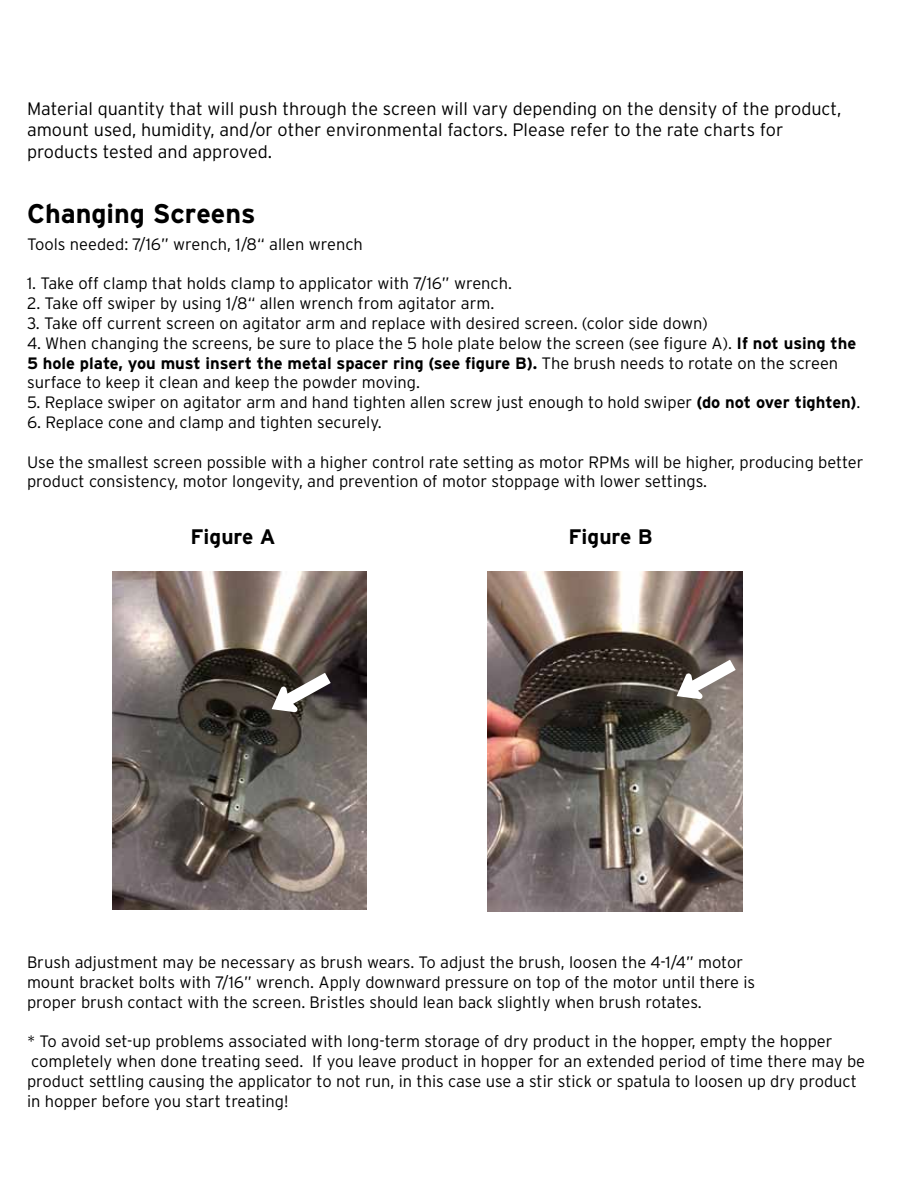
<style>
.page{position:relative;width:918px;height:1188px;background:#fff}
.page>*{position:absolute;margin:0;border:0;box-sizing:border-box;transform-origin:0 0}
.t1{font:700 27px "Interstate";color:#000}
.t2{font:700 21px "Interstate";color:#000}
.t3{font:300 18px/21.6px "Interstate";color:#000}
.t4{font:300 16.5px/19.8px "Interstate";color:#000}
.s1{font-weight:700}
</style>
<div class="page">
<img style="left:113px;top:571px;width:253px;height:338px">
<img style="left:488px;top:571px;width:255px;height:340px">
<svg style="left:265px;top:665px;width:70px;height:57px;background:#3e3731"></svg>
<svg style="left:670px;top:652px;width:70px;height:57px;background:#665c55"></svg>
<p class="t3" style="left:27px;top:97px;width:816px">Material quantity that will push through the screen will vary depending on the density of the product, amount used, humidity, and/or other environmental factors. Please refer to the rate charts for products tested and approved.</p>
<h1 class="t1" style="left:27px;top:198px;width:230px">Changing Screens</h1>
<p class="t4" style="left:27px;top:234px;width:338px">Tools needed: 7/16” wrench, 1/8“ allen wrench</p>
<p class="t4" style="left:27px;top:274px;width:487px">1. Take off clamp that holds clamp to applicator with 7/16” wrench.</p>
<p class="t4" style="left:27px;top:293px;width:469px">2. Take off swiper by using 1/8“ allen wrench from agitator arm.</p>
<p class="t4" style="left:27px;top:313px;width:682px">3. Take off current screen on agitator arm and replace with desired screen. (color side down)</p>
<p class="t4" style="left:27px;top:333px;width:831px">4. When changing the screens, be sure to place the 5 hole plate below the screen (see figure A). <span class="s1">If not using the<br>5 hole plate, you must insert the metal spacer ring (see figure B).</span> The brush needs to rotate on the screen surface to keep it clean and keep the powder moving.</p>
<p class="t4" style="left:27px;top:392px;width:835px">5. Replace swiper on agitator arm and hand tighten allen screw just enough to hold swiper <span class="s1">(do not over tighten)</span>.</p>
<p class="t4" style="left:27px;top:412px;width:356px">6. Replace cone and clamp and tighten securely.</p>
<p class="t4" style="left:27px;top:452px;width:838px">Use the smallest screen possible with a higher control rate setting as motor RPMs will be higher, producing better product consistency, motor longevity, and prevention of motor stoppage with lower settings.</p>
<p class="t2" style="left:190px;top:525px;width:86px">Figure A</p>
<p class="t2" style="left:568px;top:525px;width:86px">Figure B</p>
<p class="t4" style="left:27px;top:952px;width:730px">Brush adjustment may be necessary as brush wears. To adjust the brush, loosen the 4-1/4” motor mount bracket bolts with 7/16” wrench. Apply downward pressure on top of the motor until there is proper brush contact with the screen. Bristles should lean back slightly when brush rotates.</p>
<p class="t4" style="left:27px;top:1032px;width:840px">* To avoid set-up problems associated with long-term storage of dry product in the hopper, empty the hopper completely when done treating seed. If you leave product in hopper for an extended period of time there may be product settling causing the applicator to not run, in this case use a stir stick or spatula to loosen up dry product in hopper before you start treating!</p>
</div>
